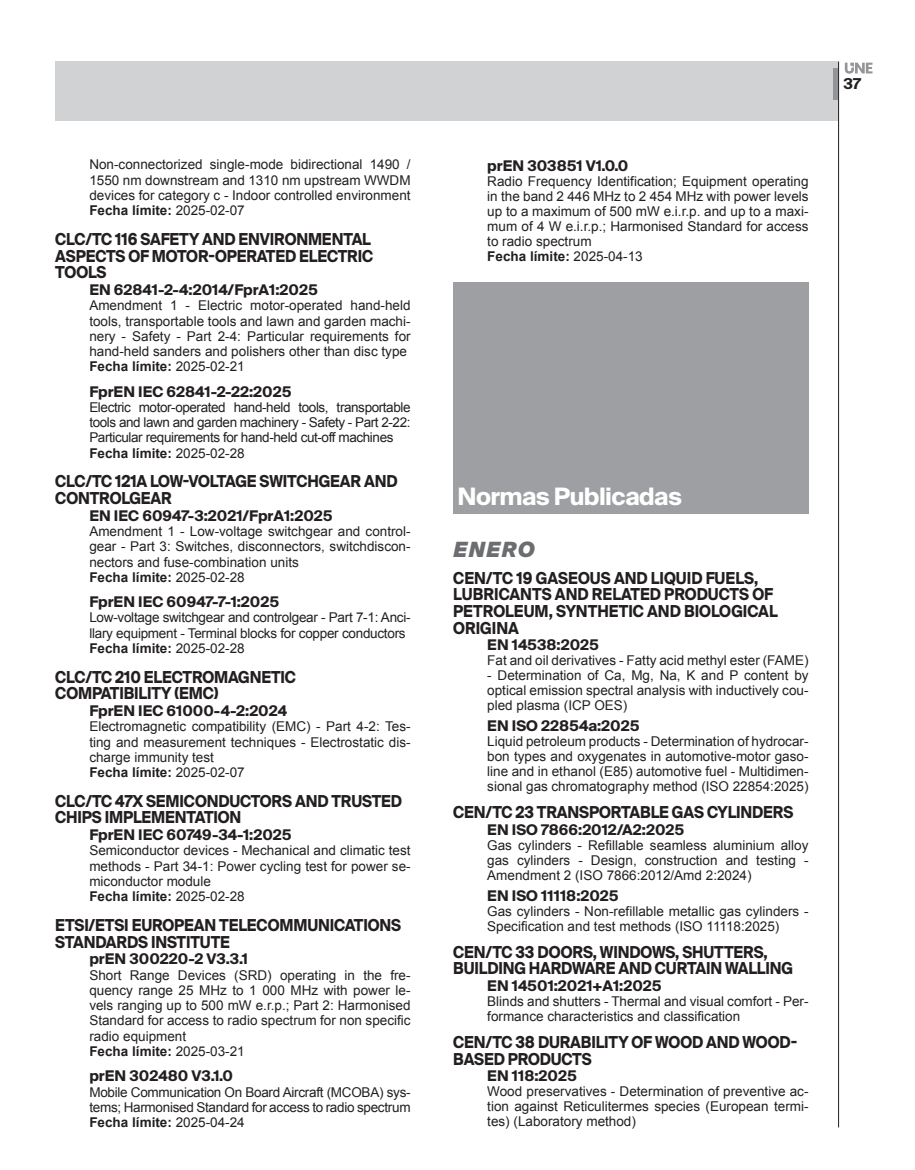
<style>
.page{position:relative;width:915px;height:1170px;background:#fff}
.page>*{position:absolute;margin:0;border:0;box-sizing:border-box;transform-origin:0 0}
.t1{font:700 24px "Suisse Intl";letter-spacing:-.025em;color:#fff}
.t2{font:italic 900 21px "Suisse Intl";letter-spacing:.04em;color:#6c6d70}
.t3{font:700 16.5px/16.8px "Suisse Intl";letter-spacing:-.01em;color:#231f20;scale:.9 1}
.t4{font:700 15px "Suisse Intl";color:#231f20}
.t5{font:700 14.7px "Suisse Intl";color:#231f20}
.t6{font:13.5px/15.3px "Arial";color:#231f20}
.t7{font:13.5px/15.3px "Arial";letter-spacing:-.03em;color:#231f20}
.t8{font:13.5px/15.3px "Arial";letter-spacing:-.02em;color:#231f20}
.s1{font-weight:700}
</style>
<div class="page">
<div style="left:55px;top:62px;width:783px;height:59px;background:#d1d2d4"></div>
<div style="left:833px;top:68px;width:5px;height:31px;background:#939598"></div>
<hr style="left:838px;top:62px;width:1px;height:1065px;background:#231f20">
<svg style="left:844px;top:63px;width:28px;height:11px"></svg>
<div style="left:453px;top:282px;width:355px;height:231px;background:#9d9fa2"></div>
<p class="t6" style="left:89px;top:157px;width:323px;text-align:justify">Non-connectorized single-mode bidirectional 1490 / 1550 nm downstream and 1310 nm upstream WWDM devices for category c - Indoor controlled environment <span class="s1">Fecha límite:</span> 2025-02-07</p>
<p class="t3" style="left:55px;top:230px;width:355px">CLC/TC 116 SAFETY AND ENVIRONMENTAL<br>ASPECTS OF MOTOR-OPERATED ELECTRIC<br>TOOLS</p>
<p class="t5" style="left:89px;top:281px;width:230px">EN 62841-2-4:2014/FprA1:2025</p>
<p class="t6" style="left:89px;top:298px;width:323px">Amendment 1 - Electric motor-operated hand-held tools, transportable tools and lawn and garden machi&shy;nery - Safety - Part 2-4: Particular requirements for hand-held sanders and polishers other than disc type <span class="s1">Fecha límite:</span> 2025-02-21</p>
<p class="t5" style="left:89px;top:383px;width:204px">FprEN IEC 62841-2-22:2025</p>
<p class="t7" style="left:89px;top:399px;width:322px">Electric motor-operated hand-held tools, transportable tools and lawn and garden machinery - Safety - Part 2-22:<br>Particular requirements for hand-held cut-off machines <span class="s1">Fecha límite:</span> 2025-02-28</p>
<p class="t3" style="left:55px;top:473px;width:381px">CLC/TC 121A LOW-VOLTAGE SWITCHGEAR AND<br>CONTROLGEAR</p>
<p class="t5" style="left:89px;top:507px;width:245px">EN IEC 60947-3:2021/FprA1:2025</p>
<p class="t6" style="left:89px;top:524px;width:323px">Amendment 1 - Low-voltage switchgear and control&shy;gear - Part 3: Switches, disconnectors, switchdiscon&shy;nectors and fuse-combination units<br><span class="s1">Fecha límite:</span> 2025-02-28</p>
<p class="t5" style="left:89px;top:593px;width:191px">FprEN IEC 60947-7-1:2025</p>
<p class="t8" style="left:89px;top:610px;width:322px">Low-voltage switchgear and controlgear - Part 7-1: Anci&shy;llary equipment - Terminal blocks for copper conductors<br><span class="s1">Fecha límite:</span> 2025-02-28</p>
<p class="t3" style="left:55px;top:668px;width:269px">CLC/TC 210 ELECTROMAGNETIC<br>COMPATIBILITY (EMC)</p>
<p class="t5" style="left:89px;top:702px;width:199px">FprEN IEC 61000-4-2:2024</p>
<p class="t6" style="left:89px;top:719px;width:323px">Electromagnetic compatibility (EMC) - Part 4-2: Tes&shy;ting and measurement techniques - Electrostatic dis&shy;charge immunity test<br><span class="s1">Fecha límite:</span> 2025-02-07</p>
<p class="t3" style="left:55px;top:792px;width:386px">CLC/TC 47X SEMICONDUCTORS AND TRUSTED<br>CHIPS IMPLEMENTATION</p>
<p class="t5" style="left:89px;top:826px;width:204px">FprEN IEC 60749-34-1:2025</p>
<p class="t6" style="left:89px;top:843px;width:323px">Semiconductor devices - Mechanical and climatic test methods - Part 34-1: Power cycling test for power se&shy;miconductor module<br><span class="s1">Fecha límite:</span> 2025-02-28</p>
<p class="t3" style="left:55px;top:916px;width:385px">ETSI/ETSI EUROPEAN TELECOMMUNICATIONS<br>STANDARDS INSTITUTE</p>
<p class="t5" style="left:89px;top:950px;width:160px">prEN 300220-2 V3.3.1</p>
<p class="t6" style="left:89px;top:967px;width:323px">Short Range Devices (SRD) operating in the fre&shy;quency range 25 MHz to 1 000 MHz with power le&shy;vels ranging up to 500 mW e.r.p.; Part 2: Harmonised Standard for access to radio spectrum for non specific radio equipment<br><span class="s1">Fecha límite:</span> 2025-03-21</p>
<p class="t5" style="left:89px;top:1067px;width:145px">prEN 302480 V3.1.0</p>
<p class="t6" style="left:89px;top:1084px;width:323px;text-align:justify">Mobile Communication On Board Aircraft (MCOBA) sys&shy;tems; Harmonised Standard for access to radio spectrum <span class="s1">Fecha límite:</span> 2025-04-24</p>
<p class="t5" style="left:487px;top:157px;width:142px">prEN 303851 V1.0.0</p>
<p class="t6" style="left:487px;top:174px;width:323px">Radio Frequency Identification; Equipment operating in the band 2 446 MHz to 2 454 MHz with power levels up to a maximum of 500 mW e.i.r.p. and up to a maxi&shy;mum of 4 W e.i.r.p.; Harmonised Standard for access to radio spectrum<br><span class="s1">Fecha límite:</span> 2025-04-13</p>
<p class="t4" style="left:843px;top:75px;width:19px">37</p>
<h1 class="t1" style="left:457px;top:483px;width:226px">Normas Publicadas</h1>
<h2 class="t2" style="left:453px;top:537px;width:83px">ENERO</h2>
<p class="t3" style="left:453px;top:570px;width:362px">CEN/TC 19 GASEOUS AND LIQUID FUELS,<br>LUBRICANTS AND RELATED PRODUCTS OF<br>PETROLEUM, SYNTHETIC AND BIOLOGICAL<br>ORIGINA</p>
<p class="t5" style="left:487px;top:636px;width:113px">EN 14538:2025</p>
<p class="t6" style="left:487px;top:652px;width:323px">Fat and oil derivatives - Fatty acid methyl ester (FAME)</p>
<p class="t6" style="left:487px;top:668px;width:323px;text-align:justify">- Determination of Ca, Mg, Na, K and P content by optical emission spectral analysis with inductively cou&shy;pled plasma (ICP OES)</p>
<p class="t5" style="left:487px;top:717px;width:154px">EN ISO 22854a:2025</p>
<p class="t6" style="left:487px;top:733px;width:323px;text-align:justify">Liquid petroleum products - Determination of hydrocar&shy;bon types and oxygenates in automotive-motor gaso&shy;line and in ethanol (E85) automotive fuel - Multidimen&shy;sional gas chromatography method (ISO 22854:2025)</p>
<p class="t3" style="left:453px;top:804px;width:379px">CEN/TC 23 TRANSPORTABLE GAS CYLINDERS</p>
<p class="t5" style="left:487px;top:821px;width:198px">EN ISO 7866:2012/A2:2025</p>
<p class="t6" style="left:487px;top:837px;width:323px;text-align:justify">Gas cylinders - Refillable seamless aluminium alloy gas cylinders - Design, construction and testing - Amendment 2 (ISO 7866:2012/Amd 2:2024)</p>
<p class="t5" style="left:487px;top:886px;width:133px">EN ISO 11118:2025</p>
<p class="t6" style="left:487px;top:903px;width:323px">Gas cylinders - Non-refillable metallic gas cylinders -<br>Specification and test methods (ISO 11118:2025)</p>
<p class="t3" style="left:453px;top:943px;width:379px">CEN/TC 33 DOORS, WINDOWS, SHUTTERS,<br>BUILDING HARDWARE AND CURTAIN WALLING</p>
<p class="t5" style="left:487px;top:977px;width:176px">EN 14501:2021+A1:2025</p>
<p class="t6" style="left:487px;top:993px;width:323px">Blinds and shutters - Thermal and visual comfort - Per&shy;formance characteristics and classification</p>
<p class="t3" style="left:453px;top:1034px;width:384px">CEN/TC 38 DURABILITY OF WOOD AND WOOD-<br>BASED PRODUCTS</p>
<p class="t5" style="left:487px;top:1067px;width:91px">EN 118:2025</p>
<p class="t6" style="left:487px;top:1083px;width:323px;text-align:justify">Wood preservatives - Determination of preventive ac&shy;tion against Reticulitermes species (European termi&shy;tes) (Laboratory method)</p>
</div>
